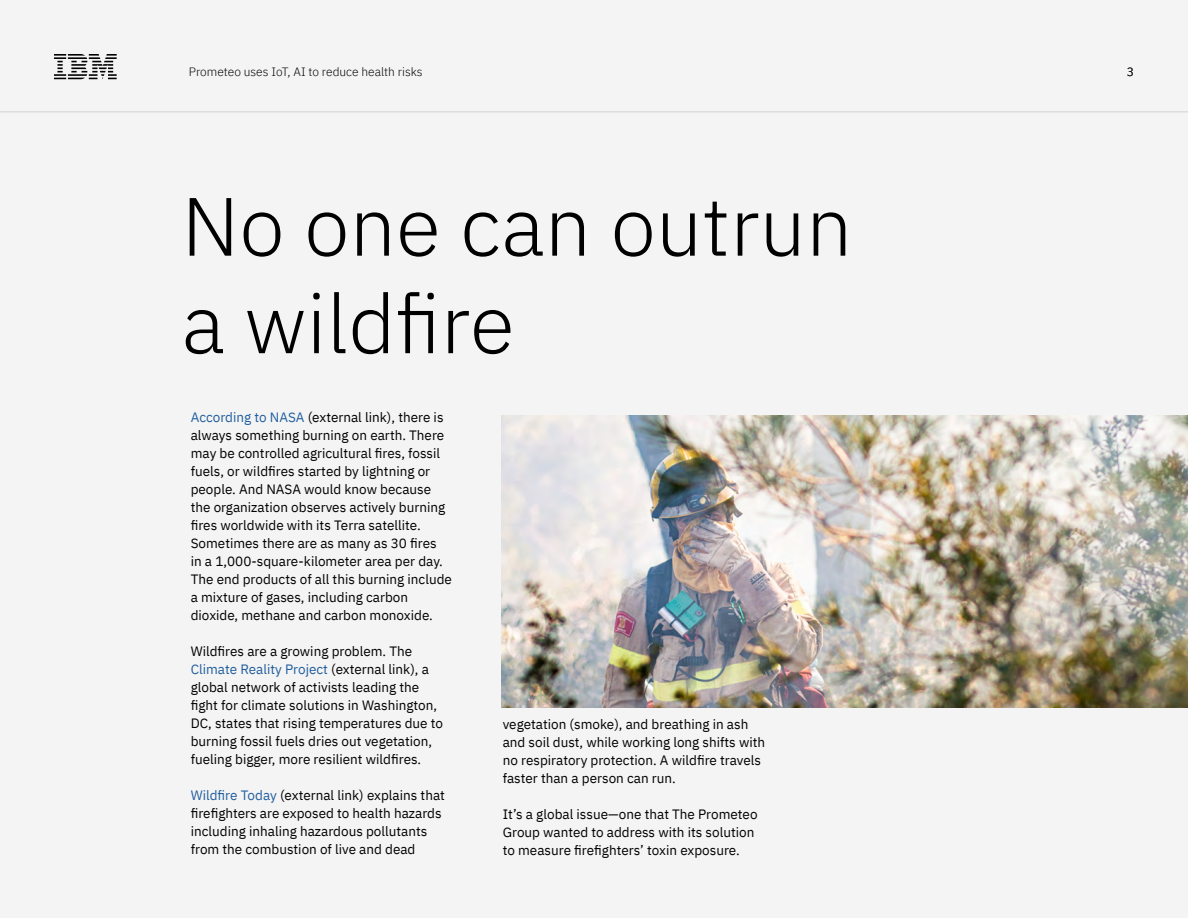
<style>
.page{position:relative;width:1188px;height:918px;background:#f4f4f4}
.page>*{position:absolute;margin:0;border:0;box-sizing:border-box;transform-origin:0 0}
.t1{font:300 82.5px/97.5px "IBM Plex Sans";color:#000}
.t2{font:13.5px/18px "IBM Plex Sans";color:#000}
.t3{font:300 12px "IBM Plex Sans";color:#000101}
.s1{color:#215e9e}
</style>
<div class="page">
<hr style="left:0;top:111px;width:1188px;height:2px;background:#dcddde">
<svg style="left:54px;top:54px;width:63px;height:25px"></svg>
<img style="left:501px;top:416px;width:687px;height:291px">
<p class="t3" style="left:189px;top:62px;width:235px">Prometeo uses IoT, AI to reduce health risks</p>
<h1 class="t1" style="left:182px;top:171px;width:672px">No one can outrun a wildfire</h1>
<p class="t2" style="left:191px;top:407px;width:263px"><span class="s1">According to NASA</span> (external link), there is always something burning on earth. There may be controlled agricultural fires, fossil fuels, or wildfires started by lightning or people. And NASA would know because the organization observes actively burning fires worldwide with its Terra satellite.<br>Sometimes there are as many as 30 fires<br>in a 1,000-square-kilometer area per day.<br>The end products of all this burning include a mixture of gases, including carbon dioxide, methane and carbon monoxide.</p>
<p class="t2" style="left:191px;top:641px;width:254px">Wildfires are a growing problem. The <span class="s1">Climate Reality Project</span> (external link), a global network of activists leading the fight for climate solutions in Washington, DC, states that rising temperatures due to burning fossil fuels dries out vegetation, fueling bigger, more resilient wildfires.</p>
<p class="t2" style="left:191px;top:785px;width:256px"><span class="s1">Wildfire Today</span> (external link) explains that firefighters are exposed to health hazards including inhaling hazardous pollutants from the combustion of live and dead</p>
<p class="t2" style="left:503px;top:714px;width:264px">vegetation (smoke), and breathing in ash and soil dust, while working long shifts with no respiratory protection. A wildfire travels faster than a person can run.</p>
<p class="t2" style="left:503px;top:804px;width:256px">It’s a global issue—one that The Prometeo<br>Group wanted to address with its solution to measure firefighters’ toxin exposure.</p>
<p class="t3" style="left:1127px;top:63px;width:9px">3</p>
</div>
